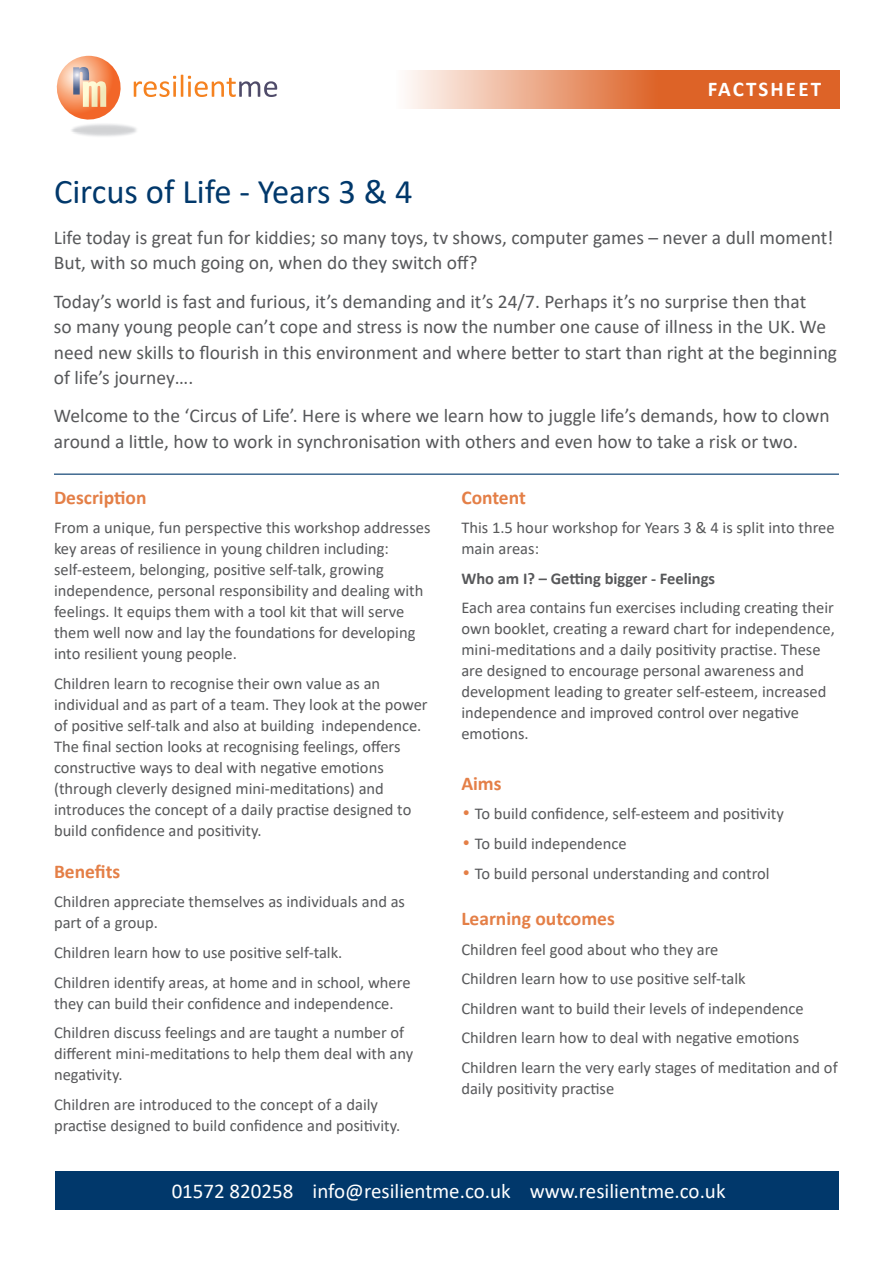
<style>
.page{position:relative;width:893px;height:1263px;background:#fff}
.page>*{position:absolute;margin:0;border:0;box-sizing:border-box;transform-origin:0 0}
.t1{font:34.5px "Calibri";color:#01386b}
.t2{font:21px "Calibri";color:#fff}
.t3{font:700 21px "Calibri";letter-spacing:.1em;color:#fff}
.t4{font:19.5px/25.5px "Calibri";color:#57585a}
.t5{font:700 19.5px "Calibri";color:#e47f47}
.t6{font:16.5px/21px "Calibri";color:#57585a}
.t7{font:700 16.5px "Calibri";color:#57585a}
.s1{font-family:"News Gothic BT";font-weight:700;color:#e47f47}
</style>
<div class="page">
<img style="left:71px;top:127px;width:66px;height:10px">
<svg style="left:56px;top:56px;width:65px;height:64px"></svg>
<svg style="left:134px;top:75px;width:143px;height:22px"></svg>
<svg style="left:407px;top:71px;width:432px;height:38px"></svg>
<div style="left:55px;top:1171px;width:783px;height:38px;background:#01386b"></div>
<hr style="left:54px;top:474px;width:785px;height:1px;background:#01386b">
<p class="t3" style="left:708px;top:74px;width:115px">FACTSHEET</p>
<p class="t1" style="left:54px;top:168px;width:360px">Circus of Life - Years 3 &amp; 4</p>
<p class="t4" style="left:54px;top:224px;width:781px">Life today is great fun for kiddies; so many toys, tv shows, computer games – never a dull moment!<br>But, with so much going on, when do they switch off?</p>
<p class="t4" style="left:54px;top:288px;width:785px">Today’s world is fast and furious, it’s demanding and it’s 24/7. Perhaps it’s no surprise then that<br>so many young people can’t cope and stress is now the number one cause of illness in the UK. We need new skills to flourish in this environment and where better to start than right at the beginning of life’s journey….</p>
<p class="t4" style="left:54px;top:403px;width:777px">Welcome to the ‘Circus of Life’. Here is where we learn how to juggle life’s demands, how to clown around a little, how to work in synchronisation with others and even how to take a risk or two.</p>
<p class="t5" style="left:54px;top:483px;width:94px">Description</p>
<p class="t6" style="left:54px;top:517px;width:378px">From a unique, fun perspective this workshop addresses key areas of resilience in young children including: self-esteem, belonging, positive self-talk, growing independence, personal responsibility and dealing with feelings. It equips them with a tool kit that will serve them well now and lay the foundations for developing into resilient young people.</p>
<p class="t6" style="left:54px;top:672px;width:375px">Children learn to recognise their own value as an individual and as part of a team. They look at the power of positive self-talk and also at building independence.<br>The final section looks at recognising feelings, offers constructive ways to deal with negative emotions (through cleverly designed mini-meditations) and introduces the concept of a daily practise designed to build confidence and positivity.</p>
<p class="t5" style="left:54px;top:858px;width:68px">Benefits</p>
<p class="t6" style="left:54px;top:891px;width:353px">Children appreciate themselves as individuals and as part of a group.</p>
<p class="t6" style="left:54px;top:941px;width:290px">Children learn how to use positive self-talk.</p>
<p class="t6" style="left:54px;top:971px;width:358px">Children identify areas, at home and in school, where they can build their confidence and independence.</p>
<p class="t6" style="left:54px;top:1021px;width:361px">Children discuss feelings and are taught a number of different mini-meditations to help them deal with any negativity.</p>
<p class="t6" style="left:54px;top:1093px;width:348px">Children are introduced to the concept of a daily practise designed to build confidence and positivity.</p>
<p class="t5" style="left:461px;top:483px;width:66px">Content</p>
<p class="t6" style="left:461px;top:517px;width:375px">This 1.5 hour workshop for Years 3 &amp; 4 is split into three main areas:</p>
<p class="t7" style="left:461px;top:566px;width:255px">Who am I? – Getting bigger - Feelings</p>
<p class="t6" style="left:461px;top:597px;width:375px">Each area contains fun exercises including creating their own booklet, creating a reward chart for independence, mini-meditations and a daily positivity practise. These are designed to encourage personal awareness and development leading to greater self-esteem, increased independence and improved control over negative emotions.</p>
<p class="t5" style="left:461px;top:770px;width:42px">Aims</p>
<p class="t6" style="left:461px;top:803px;width:324px"><span class="s1">•</span> To build confidence, self-esteem and positivity</p>
<p class="t6" style="left:461px;top:832px;width:167px"><span class="s1">•</span> To build independence</p>
<p class="t6" style="left:461px;top:862px;width:310px"><span class="s1">•</span> To build personal understanding and control</p>
<p class="t5" style="left:461px;top:905px;width:155px">Learning outcomes</p>
<p class="t6" style="left:461px;top:938px;width:259px">Children feel good about who they are</p>
<p class="t6" style="left:461px;top:968px;width:286px">Children learn how to use positive self-talk</p>
<p class="t6" style="left:461px;top:997px;width:344px">Children want to build their levels of independence</p>
<p class="t6" style="left:461px;top:1027px;width:339px">Children learn how to deal with negative emotions</p>
<p class="t6" style="left:461px;top:1056px;width:378px">Children learn the very early stages of meditation and of daily positivity practise</p>
<p class="t2" style="left:172px;top:1176px;width:555px">01572 820258 info@resilientme.co.uk www.resilientme.co.uk</p>
</div>
